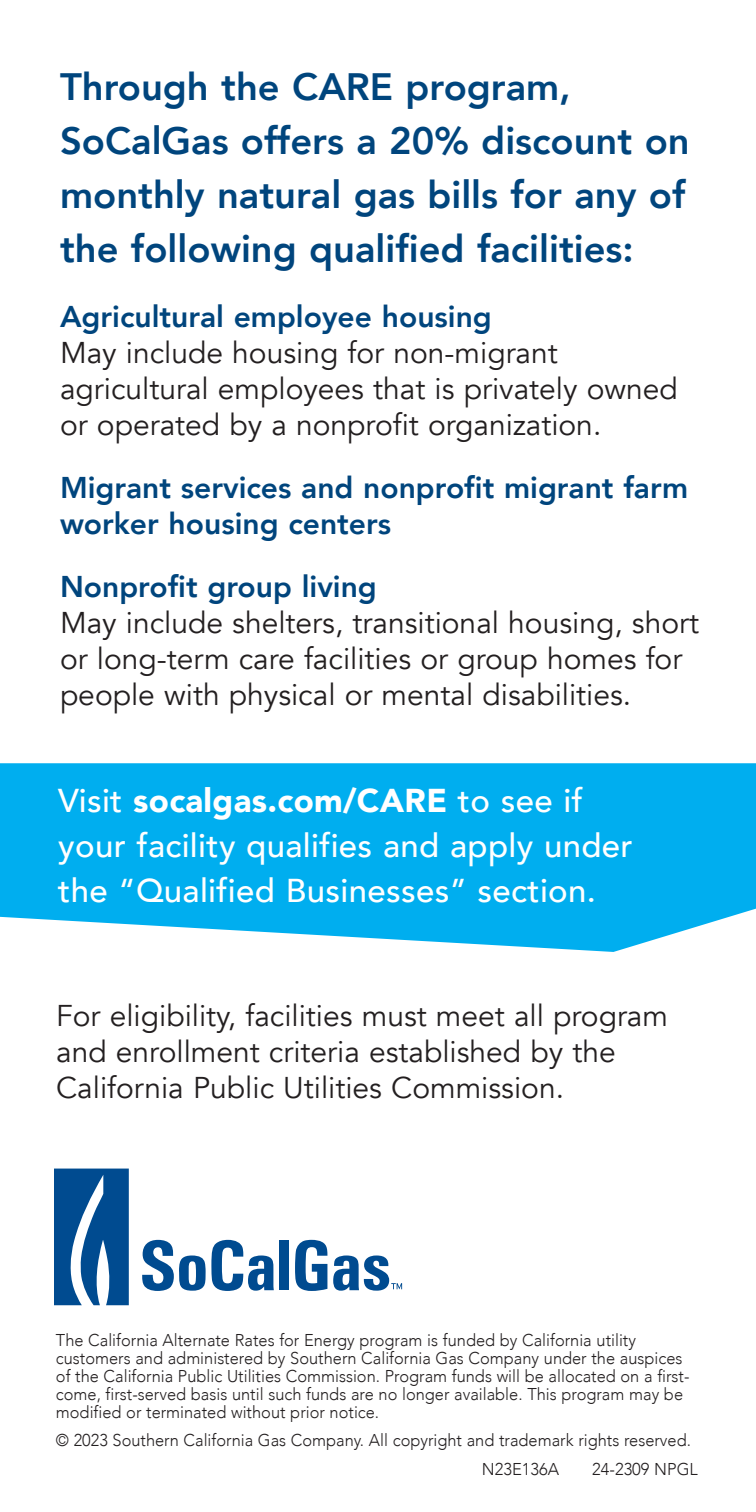
<style>
.page{position:relative;width:756px;height:1512px;background:#fff}
.page>*{position:absolute;margin:0;border:0;box-sizing:border-box;transform-origin:0 0}
.t1{font:800 38.1px/54px "Avenir";color:#00457d}
.t2{font:500 33px/45px "Avenir";letter-spacing:.01em;color:#fff}
.t3{font:30px/36px "Avenir";color:#231f20}
.t4{font:800 30px/36px "Avenir";color:#00457d}
.t5{font:300 17.1px/18px "Avenir";color:#231f20;scale:.96 1}
.t6{font:300 17.1px "Avenir";color:#231f20}
.s1{font-weight:900}
</style>
<div class="page">
<svg style="left:0;top:763px;width:756px;height:189px;background:#19b5f0"></svg>
<svg style="left:54px;top:1169px;width:75px;height:136px"></svg>
<svg style="left:142px;top:1240px;width:132px;height:51px"></svg>
<div style="left:280px;top:1241px;width:9px;height:49px;background:#004b90"></div>
<svg style="left:295px;top:1240px;width:32px;height:51px"></svg>
<svg style="left:333px;top:1255px;width:69px;height:36px"></svg>
<p class="t1" style="left:60px;top:60px;width:631px">Through the CARE program, SoCalGas offers a 20% discount on monthly natural gas bills for any of the following qualified facilities:</p>
<h2 class="t4" style="left:60px;top:299px;width:433px">Agricultural employee housing</h2>
<p class="t3" style="left:60px;top:336px;width:619px">May include housing for non-migrant agricultural employees that is privately owned or operated by a nonprofit organization.</p>
<p class="t4" style="left:60px;top:470px;width:630px">Migrant services and nonprofit migrant farm worker housing centers</p>
<h2 class="t4" style="left:60px;top:569px;width:318px">Nonprofit group living</h2>
<p class="t3" style="left:60px;top:606px;width:641px">May include shelters, transitional housing, short or long-term care facilities or group homes for people with physical or mental disabilities.</p>
<p class="t2" style="left:58px;top:776px;width:576px">Visit <span class="s1">socalgas.com/CARE</span> to see if your facility qualifies and apply under the “Qualified Businesses” section.</p>
<p class="t3" style="left:56px;top:998px;width:613px">For eligibility, facilities must meet all program and enrollment criteria established by the<br>California Public Utilities Commission.</p>
<p class="t5" style="left:56px;top:1331px;width:662px">The California Alternate Rates for Energy program is funded by California utility customers and administered by Southern California Gas Company under the auspices of the California Public Utilities Commission. Program funds will be allocated on a first&shy;come, first-served basis until such funds are no longer available. This program may be modified or terminated without prior notice.</p>
<p class="t5" style="left:56px;top:1431px;width:663px">© 2023 Southern California Gas Company. All copyright and trademark rights reserved.</p>
<p class="t6" style="left:482px;top:1459px;width:79px">N23E136A</p>
<p class="t6" style="left:592px;top:1459px;width:107px">24-2309 NPGL</p>
</div>
